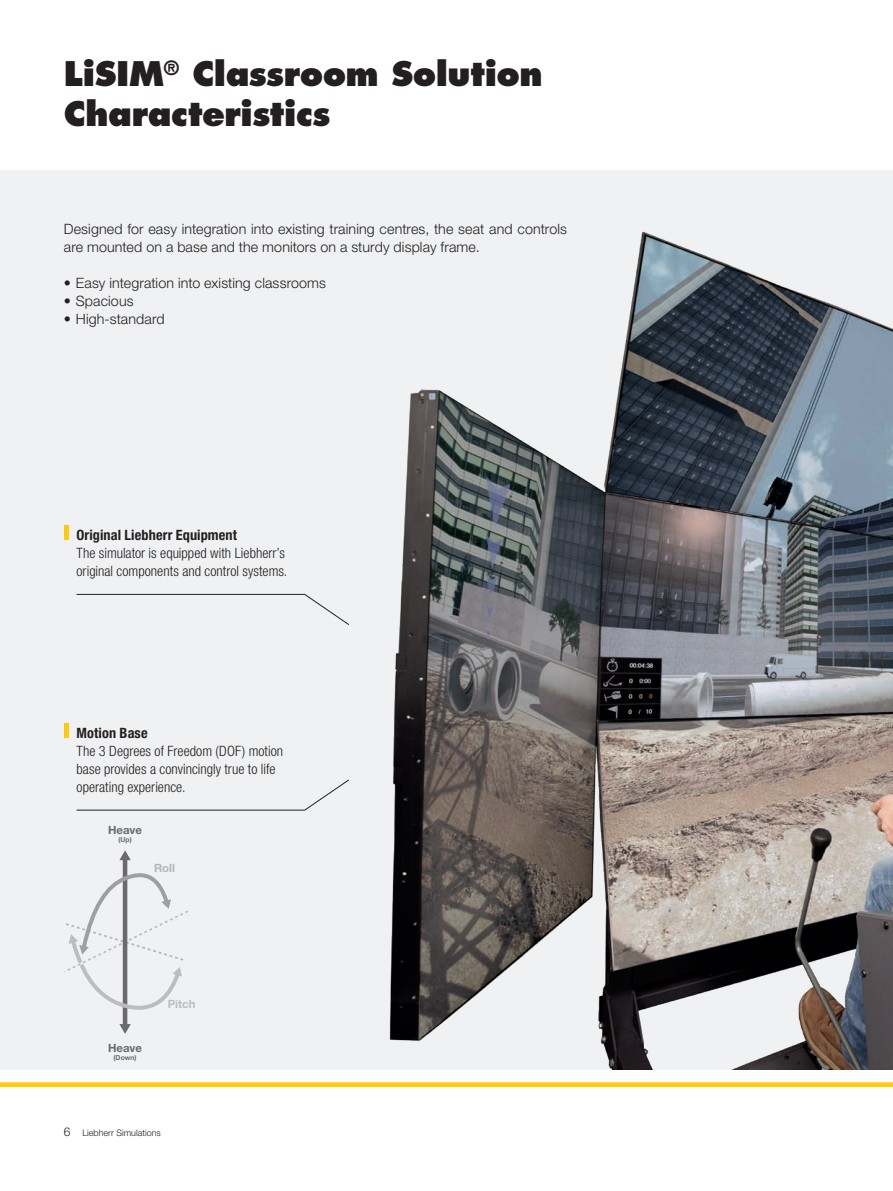
<style>
.page{position:relative;width:893px;height:1191px;background:#fff}
.page>*{position:absolute;margin:0;border:0;box-sizing:border-box;transform-origin:0 0}
.t1{font:800 33px/40.5px "Futura LT";letter-spacing:-.01em;color:#231f20}
.t2{font:300 14.25px/18px "Helvetica Neue LT";letter-spacing:.01em;color:#231f20}
.t3{font:300 condensed 14.25px/18px "Helvetica Neue LT";color:#231f20}
.t4{font:700 condensed 14.25px "Helvetica Neue LT";letter-spacing:.01em;color:#231f20}
.t5{font:700 11.4px "Helvetica Neue LT";color:#6b6b6e}
.t6{font:700 11.4px "Helvetica Neue LT";color:#bcbdc0}
.t7{font:700 11.4px "Helvetica Neue LT";color:#b5b6ba}
.t8{font:300 9px "Helvetica Neue LT";color:#231f20}
.t9{font:700 6.9px "Helvetica Neue LT";color:#6b6b6e}
.s1{font-size:12px}
</style>
<div class="page">
<div style="left:0;top:170px;width:893px;height:899px;background:#f0f1f2"></div>
<img style="left:226px;top:231px;width:667px;height:838px">
<div style="left:0;top:1082px;width:893px;height:5px;background:#feca0a"></div>
<hr style="left:64px;top:525px;width:4px;height:15px;background:#feca0a">
<svg style="left:76px;top:594px;width:273px;height:31px"></svg>
<svg style="left:76px;top:779px;width:273px;height:31px"></svg>
<hr style="left:64px;top:723px;width:4px;height:15px;background:#feca0a">
<hr style="left:123px;top:858px;width:4px;height:167px;background:#6b6b6e">
<svg style="left:119px;top:850px;width:12px;height:10px"></svg>
<svg style="left:119px;top:1024px;width:12px;height:10px"></svg>
<svg style="left:64px;top:866px;width:124px;height:143px"></svg>
<h1 class="t1" style="left:64px;top:53px;width:480px">LiSIM<sup>®</sup> Classroom Solution<br>Characteristics</h1>
<p class="t2" style="left:64px;top:220px;width:505px">Designed for easy integration into existing training centres, the seat and controls are mounted on a base and the monitors on a sturdy display frame.</p>
<p class="t2" style="left:64px;top:274px;width:264px">• Easy integration into existing classrooms</p>
<p class="t2" style="left:64px;top:292px;width:71px">• Spacious</p>
<p class="t2" style="left:64px;top:310px;width:103px">• High-standard</p>
<p class="t4" style="left:77px;top:526px;width:162px">Original Liebherr Equipment</p>
<p class="t3" style="left:77px;top:544px;width:212px">The simulator is equipped with Liebherr’s original components and control systems.</p>
<p class="t4" style="left:77px;top:724px;width:73px">Motion Base</p>
<p class="t3" style="left:77px;top:742px;width:208px">The 3 Degrees of Freedom (DOF) motion base provides a convincingly true to life operating experience.</p>
<p class="t5" style="left:108px;top:822px;width:36px">Heave</p>
<p class="t9" style="left:118px;top:835px;width:15px">(Up)</p>
<p class="t7" style="left:154px;top:860px;width:23px">Roll</p>
<p class="t5" style="left:108px;top:1041px;width:36px">Heave</p>
<p class="t9" style="left:114px;top:1053px;width:24px">(Down)</p>
<p class="t6" style="left:168px;top:996px;width:29px">Pitch</p>
<p class="t8" style="left:64px;top:1127px;width:99px"><span class="s1">6</span> Liebherr Simulations</p>
</div>
